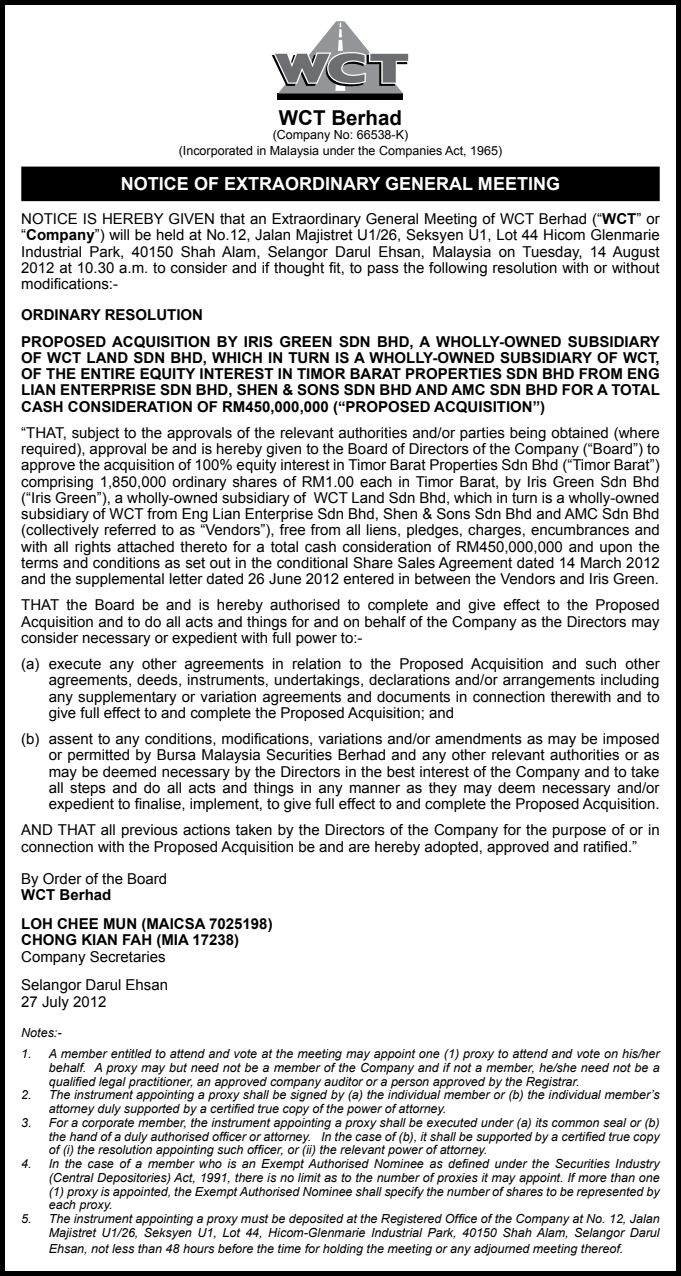
<style>
.page{position:relative;width:681px;height:1276px;background:#fff}
.page>*{position:absolute;margin:0;border:0;box-sizing:border-box;transform-origin:0 0}
.t1{font:700 20.5px "Arial";color:#000}
.t2{font:700 18px "Arial";color:#fff}
.t3{font:15px/16.2px "Arial";color:#000;text-align:justify}
.t4{font:700 15px/16.2px "Arial";color:#000}
.t5{font:italic 12.5px/13.8px "Arial";color:#000;text-align:justify}
.t6{font:12.5px/16.2px "Arial";color:#000;text-align:center}
.s1{font-weight:700}
</style>
<div class="page">
<div style="left:23px;top:168px;width:635px;height:32px;background:#000"></div>
<div style="left:21px;top:167px;width:638px;height:34px;border:2px solid #000"></div>
<div style="left:278px;top:94px;width:125px;height:6px;background:#000"></div>
<svg style="left:271px;top:21px;width:138px;height:73px"></svg>
<div style="left:0;top:0;width:680px;height:1276px;border:5px solid #000"></div>
<h1 class="t1" style="left:279px;top:104px;width:125px">WCT Berhad</h1>
<p class="t6" style="left:179px;top:126px;width:325px">(Company No: 66538-K)<br>(Incorporated in Malaysia under the Companies Act, 1965)</p>
<p class="t2" style="left:121px;top:172px;width:440px">NOTICE OF EXTRAORDINARY GENERAL MEETING</p>
<p class="t3" style="left:21px;top:211px;width:639px">NOTICE IS HEREBY GIVEN that an Extraordinary General Meeting of WCT Berhad (“<span class="s1">WCT</span>” or “<span class="s1">Company</span>”) will be held at No.12, Jalan Majistret U1/26, Seksyen U1, Lot 44 Hicom Glenmarie Industrial Park, 40150 Shah Alam, Selangor Darul Ehsan, Malaysia on Tuesday, 14 August 2012 at 10.30 a.m. to consider and if thought fit, to pass the following resolution with or without modifications:-</p>
<p class="t4" style="left:21px;top:302px;width:640px;line-height:26.2px">ORDINARY RESOLUTION<br>PROPOSED ACQUISITION BY IRIS GREEN SDN BHD, A WHOLLY-OWNED SUBSIDIARY</p>
<p class="t4" style="left:21px;top:350px;width:640px;text-align:justify">OF WCT LAND SDN BHD, WHICH IN TURN IS A WHOLLY-OWNED SUBSIDIARY OF WCT, OF THE ENTIRE EQUITY INTEREST IN TIMOR BARAT PROPERTIES SDN BHD FROM ENG LIAN ENTERPRISE SDN BHD, SHEN &amp; SONS SDN BHD AND AMC SDN BHD FOR A TOTAL CASH CONSIDERATION OF RM450,000,000 (“PROPOSED ACQUISITION”)</p>
<p class="t3" style="left:21px;top:424px;width:639px">“THAT, subject to the approvals of the relevant authorities and/or parties being obtained (where required), approval be and is hereby given to the Board of Directors of the Company (“Board”) to approve the acquisition of 100% equity interest in Timor Barat Properties Sdn Bhd (“Timor Barat”) comprising 1,850,000 ordinary shares of RM1.00 each in Timor Barat, by Iris Green Sdn Bhd (“Iris Green”), a wholly-owned subsidiary of WCT Land Sdn Bhd, which in turn is a wholly-owned subsidiary of WCT from Eng Lian Enterprise Sdn Bhd, Shen &amp; Sons Sdn Bhd and AMC Sdn Bhd (collectively referred to as “Vendors”), free from all liens, pledges, charges, encumbrances and with all rights attached thereto for a total cash consideration of RM450,000,000 and upon the terms and conditions as set out in the conditional Share Sales Agreement dated 14 March 2012 and the supplemental letter dated 26 June 2012 entered in between the Vendors and Iris Green.</p>
<p class="t3" style="left:21px;top:597px;width:639px">THAT the Board be and is hereby authorised to complete and give effect to the Proposed Acquisition and to do all acts and things for and on behalf of the Company as the Directors may consider necessary or expedient with full power to:-</p>
<p class="t3" style="left:49px;top:656px;width:612px;text-indent:-27px">(a) execute any other agreements in relation to the Proposed Acquisition and such other agreements, deeds, instruments, undertakings, declarations and/or arrangements including any supplementary or variation agreements and documents in connection therewith and to give full effect to and complete the Proposed Acquisition; and</p>
<p class="t3" style="left:49px;top:731px;width:612px;text-indent:-27px">(b) assent to any conditions, modifications, variations and/or amendments as may be imposed or permitted by Bursa Malaysia Securities Berhad and any other relevant authorities or as may be deemed necessary by the Directors in the best interest of the Company and to take all steps and do all acts and things in any manner as they may deem necessary and/or expedient to finalise, implement, to give full effect to and complete the Proposed Acquisition.</p>
<p class="t3" style="left:21px;top:822px;width:639px">AND THAT all previous actions taken by the Directors of the Company for the purpose of or in connection with the Proposed Acquisition be and are hereby adopted, approved and ratified.”</p>
<p class="t3" style="left:21px;top:871px;width:147px">By Order of the Board</p>
<p class="t4" style="left:21px;top:881px;width:253px;line-height:28.8px">WCT Berhad<br>LOH CHEE MUN (MAICSA 7025198)</p>
<p class="t4" style="left:21px;top:932px;width:219px">CHONG KIAN FAH (MIA 17238)</p>
<p class="t3" style="left:21px;top:942px;width:148px;line-height:28.8px">Company Secretaries<br>Selangor Darul Ehsan</p>
<p class="t3" style="left:21px;top:993px;width:87px">27 July 2012</p>
<p class="t5" style="left:21px;top:1025px;width:42px">Notes:-</p>
<p class="t5" style="left:49px;top:1047px;width:612px;text-indent:-27px">1. A member entitled to attend and vote at the meeting may appoint one (1) proxy to attend and vote on his/her behalf. A proxy may but need not be a member of the Company and if not a member, he/she need not be a qualified legal practitioner, an approved company auditor or a person approved by the Registrar.</p>
<p class="t5" style="left:49px;top:1088px;width:612px;text-indent:-27px">2. The instrument appointing a proxy shall be signed by (a) the individual member or (b) the individual member’s attorney duly supported by a certified true copy of the power of attorney.</p>
<p class="t5" style="left:49px;top:1115px;width:612px;text-indent:-27px">3. For a corporate member, the instrument appointing a proxy shall be executed under (a) its common seal or (b) the hand of a duly authorised officer or attorney. In the case of (b), it shall be supported by a certified true copy of (i) the resolution appointing such officer, or (ii) the relevant power of attorney.</p>
<p class="t5" style="left:49px;top:1157px;width:612px;text-indent:-27px">4. In the case of a member who is an Exempt Authorised Nominee as defined under the Securities Industry (Central Depositories) Act, 1991, there is no limit as to the number of proxies it may appoint. If more than one (1) proxy is appointed, the Exempt Authorised Nominee shall specify the number of shares to be represented by each proxy.</p>
<p class="t5" style="left:21px;top:1212px;width:639px;text-align:right">5. The instrument appointing a proxy must be deposited at the Registered Office of the Company at No. 12, Jalan<br>Majistret U1/26, Seksyen U1, Lot 44, Hicom-Glenmarie Industrial Park, 40150 Shah Alam, Selangor Darul</p>
<p class="t5" style="left:49px;top:1242px;width:575px">Ehsan, not less than 48 hours before the time for holding the meeting or any adjourned meeting thereof.</p>
</div>
